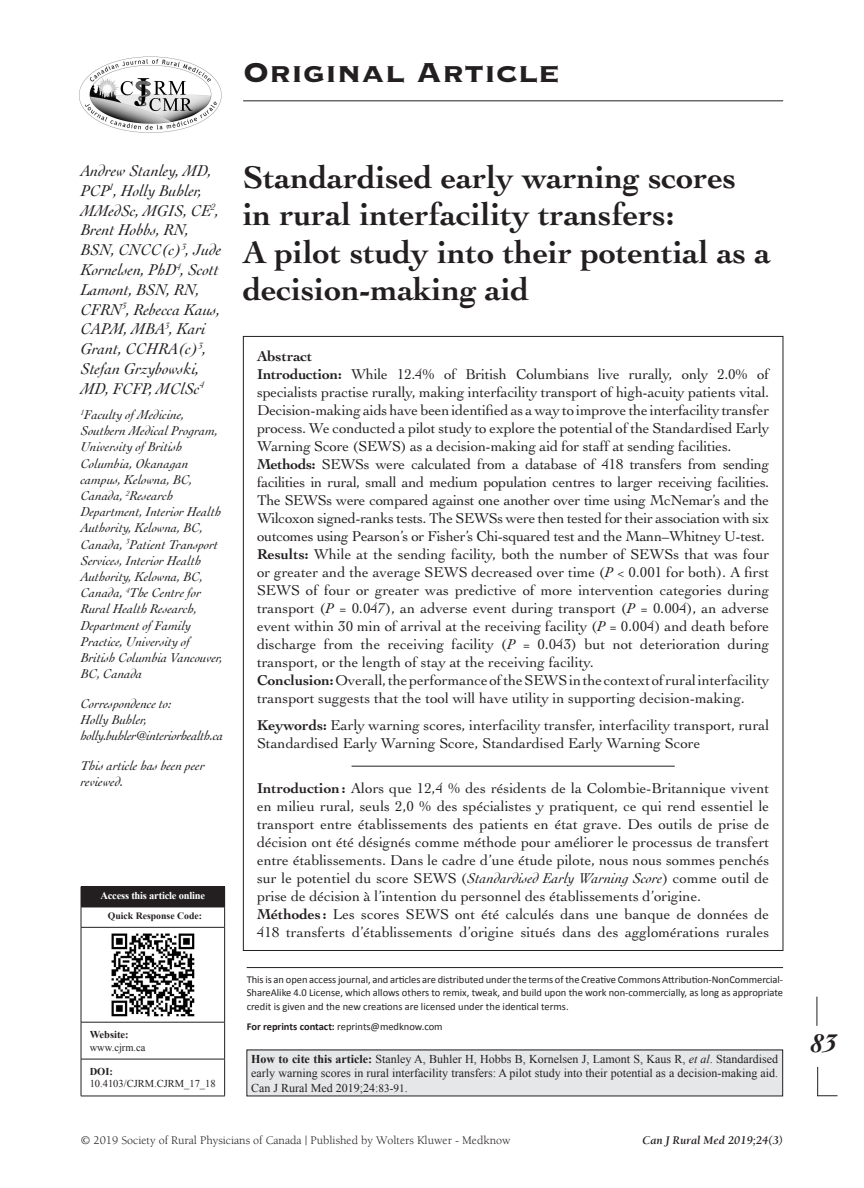
<style>
.page{position:relative;width:864px;height:1188px;background:#fff}
.page>*{position:absolute;margin:0;border:0;box-sizing:border-box;transform-origin:0 0}
.AH{font:36px "Copperplate Gothic Std 33 BC";color:#231f20}
.AT{font:700 33px/37.5px "Cochin LT Std";color:#231f20}
.t1{font:italic 700 27px "Cochin LT Std";color:#231f20}
.AU{font:italic 16.5px/19.8px "Cochin LT Std";color:#231f20}
.ABS{font:15px/18px "Cochin LT Std";color:#231f20;text-align:justify}
.KWD{font:15px/18px "Cochin LT Std";color:#231f20}
.ABS-2{font:700 15px "Cochin LT Std";color:#231f20}
.AFF{font:italic 13.5px/16.2px "Cochin LT Std";color:#231f20}
.HTC{font:12px/14.4px "Times New Roman";color:#231f20;text-align:justify}
.t2{font:12px "Berkeley Std";color:#231f20}
.t3{font:italic 700 12px "Berkeley Std";color:#231f20}
.OS{font:10.5px/13.5px "Calibri";color:#231f20;text-align:justify}
.Website{font:10.5px/12.6px "Times New Roman";color:#231f20}
.WEB{font:700 10.5px "Times New Roman";letter-spacing:-.02em;color:#fff}
.ACC_1{font:700 9.75px "Times New Roman";color:#231f20}
.s1{font-weight:700}
.s2{font-style:italic}
.s3{font-size:11.25px}
</style>
<div class="page">
<svg style="left:817px;top:997px;width:1px;height:29px"></svg>
<svg style="left:817px;top:1067px;width:21px;height:29px"></svg>
<div style="left:81px;top:887px;width:144px;height:20px;background:#231f20"></div>
<hr style="left:81px;top:886px;width:144px;height:1px;background:#231f20">
<hr style="left:81px;top:907px;width:144px;height:1px;background:#231f20">
<svg style="left:81px;top:907px;width:1px;height:20px"></svg>
<svg style="left:224px;top:907px;width:1px;height:20px"></svg>
<hr style="left:81px;top:927px;width:144px;height:1px;background:#231f20">
<hr style="left:81px;top:928px;width:1px;height:94px;background:#231f20">
<hr style="left:224px;top:928px;width:1px;height:94px;background:#231f20">
<hr style="left:81px;top:1022px;width:144px;height:1px;background:#231f20">
<hr style="left:81px;top:1022px;width:1px;height:37px;background:#231f20">
<hr style="left:224px;top:1022px;width:1px;height:37px;background:#231f20">
<hr style="left:81px;top:1059px;width:144px;height:1px;background:#231f20">
<hr style="left:81px;top:1059px;width:1px;height:37px;background:#231f20">
<hr style="left:224px;top:1059px;width:1px;height:37px;background:#231f20">
<hr style="left:81px;top:1096px;width:144px;height:1px;background:#231f20">
<img style="left:111px;top:933px;width:84px;height:84px">
<hr style="left:243px;top:100px;width:540px;height:1px;background:#231f20">
<img style="left:79px;top:57px;width:143px;height:76px">
<hr style="left:247px;top:967px;width:536px;height:1px;background:#231f20">
<div style="left:247px;top:1050px;width:536px;height:46px;background:#e6e7e9"></div>
<hr style="left:352px;top:766px;width:323px;height:1px;background:#231f20">
<p class="AH" style="left:243px;top:55px;width:318px">Original Article</p>
<p class="AU" style="left:81px;top:161px;width:142px">Andrew Stanley, MD,<br>PCP<sup>1</sup>, Holly Buhler,<br>MMedSc, MGIS, CE<sup>2</sup>,<br>Brent Hobbs, RN,<br>BSN, CNCC(c)<sup>3</sup>, Jude<br>Kornelsen, PhD<sup>4</sup>, Scott<br>Lamont, BSN, RN,<br>CFRN<sup>3</sup>, Rebecca Kaus,<br>CAPM, MBA<sup>3</sup>, Kari<br>Grant, CCHRA(c)<sup>3</sup>,<br>Stefan Grzybowski,<br>MD, FCFP, MClSc<sup>4</sup></p>
<p class="AFF" style="left:81px;top:406px;width:143px"><sup>1</sup>Faculty of Medicine,<br>Southern Medical Program,<br>University of British<br>Columbia, Okanagan campus, Kelowna, BC,<br>Canada, <sup>2</sup>Research<br>Department, Interior Health<br>Authority, Kelowna, BC,<br>Canada, <sup>3</sup>Patient Transport<br>Services, Interior Health<br>Authority, Kelowna, BC,<br>Canada, <sup>4</sup>The Centre for<br>Rural Health Research,<br>Department of Family<br>Practice, University of<br>British Columbia Vancouver,<br>BC, Canada</p>
<p class="AFF" style="left:81px;top:695px;width:144px">Correspondence to:<br>Holly Buhler, holly.buhler@interiorhealth.ca</p>
<p class="AFF" style="left:81px;top:757px;width:125px">This article has been peer reviewed.</p>
<p class="WEB" style="left:100px;top:888px;width:106px">Access this article online</p>
<p class="ACC_1" style="left:108px;top:909px;width:96px">Quick Response Code:</p>
<p class="Website" style="left:90px;top:1028px;width:57px"><span class="s1">Website: </span>www.cjrm.ca</p>
<p class="Website" style="left:90px;top:1065px;width:128px"><span class="s1">DOI:<br></span>10.4103/CJRM.CJRM_17_18</p>
<p class="AT" style="left:243px;top:158px;width:529px">Standardised early warning scores in rural interfacility transfers:<br>A pilot study into their potential as a decision‑making aid</p>
<p class="ABS-2" style="left:257px;top:347px;width:57px">Abstract</p>
<p class="ABS" style="left:257px;top:365px;width:514px"><span class="s1">Introduction:</span> While 12.4% of British Columbians live rurally, only 2.0% of specialists practise rurally, making interfacility transport of high‑acuity patients vital.<br>Decision‑making aids have been identified as a way to improve the interfacility transfer process. We conducted a pilot study to explore the potential of the Standardised Early Warning Score (SEWS) as a decision‑making aid for staff at sending facilities.</p>
<p class="ABS" style="left:257px;top:455px;width:514px"><span class="s1">Methods:</span> SEWSs were calculated from a database of 418 transfers from sending facilities in rural, small and medium population centres to larger receiving facilities.<br>The SEWSs were compared against one another over time using McNemar’s and the Wilcoxon signed‑ranks tests. The SEWSs were then tested for their association with six outcomes using Pearson’s or Fisher’s Chi‑squared test and the Mann–Whitney U‑test.</p>
<p class="ABS" style="left:257px;top:545px;width:514px"><span class="s1">Results:</span> While at the sending facility, both the number of SEWSs that was four or greater and the average SEWS decreased over time (<span class="s2">P</span> &lt; 0.001 for both). A first SEWS of four or greater was predictive of more intervention categories during transport (<span class="s2">P</span> = 0.047), an adverse event during transport (<span class="s2">P</span> = 0.004), an adverse event within 30 min of arrival at the receiving facility (<span class="s2">P</span> = 0.004) and death before discharge from the receiving facility (<span class="s2">P</span> = 0.043) but not deterioration during transport, or the length of stay at the receiving facility.</p>
<p class="ABS" style="left:257px;top:671px;width:514px"><span class="s1">Conclusion:</span> Overall, the performance of the SEWS in the context of rural interfacility transport suggests that the tool will have utility in supporting decision‑making.</p>
<p class="KWD" style="left:257px;top:716px;width:514px"><span class="s1">Keywords:</span> Early warning scores, interfacility transfer, interfacility transport, rural<br>Standardised Early Warning Score, Standardised Early Warning Score</p>
<p class="ABS" style="left:257px;top:779px;width:514px"><span class="s1">Introduction:</span> Alors que 12,4 % des résidents de la Colombie‑Britannique vivent en milieu rural, seuls 2,0 % des spécialistes y pratiquent, ce qui rend essentiel le transport entre établissements des patients en état grave. Des outils de prise de décision ont été désignés comme méthode pour améliorer le processus de transfert entre établissements. Dans le cadre d’une étude pilote, nous nous sommes penchés sur le potentiel du score SEWS (<span class="s2">Standardised Early Warning Score</span>) comme outil de prise de décision à l’intention du personnel des établissements d’origine.</p>
<p class="ABS" style="left:257px;top:905px;width:514px"><span class="s1">Méthodes :</span> Les scores SEWS ont été calculés dans une banque de données de<br>418 transferts d’établissements d’origine situés dans des agglomérations rurales</p>
<p class="OS" style="left:247px;top:972px;width:538px">This is an open access journal, and articles are distributed under the terms of the Creative Commons Attribution-NonCommercial-ShareAlike 4.0 License, which allows others to remix, tweak, and build upon the work non-commercially, as long as appropriate credit is given and the new creations are licensed under the identical terms.</p>
<p class="OS" style="left:247px;top:1019px;width:198px"><span class="s1">For reprints contact:</span> reprints@medknow.com</p>
<p class="HTC" style="left:251px;top:1051px;width:528px"><span class="s1">How to cite this article:</span> Stanley A, Buhler H, Hobbs B, Kornelsen J, Lamont S, Kaus R, <span class="s2">et al</span>. Standardised early warning scores in rural interfacility transfers: A pilot study into their potential as a decision‑making aid.<br>Can J Rural Med 2019;24:<span class="s3">83-91</span>.</p>
<p class="t2" style="left:81px;top:1134px;width:431px">© 2019 Society of Rural Physicians of Canada | Published by Wolters Kluwer ‑ Medknow</p>
<p class="t3" style="left:642px;top:1134px;width:142px">Can J Rural Med 2019;24(3)</p>
<p class="t1" style="left:810px;top:1028px;width:28px">83</p>
</div>
